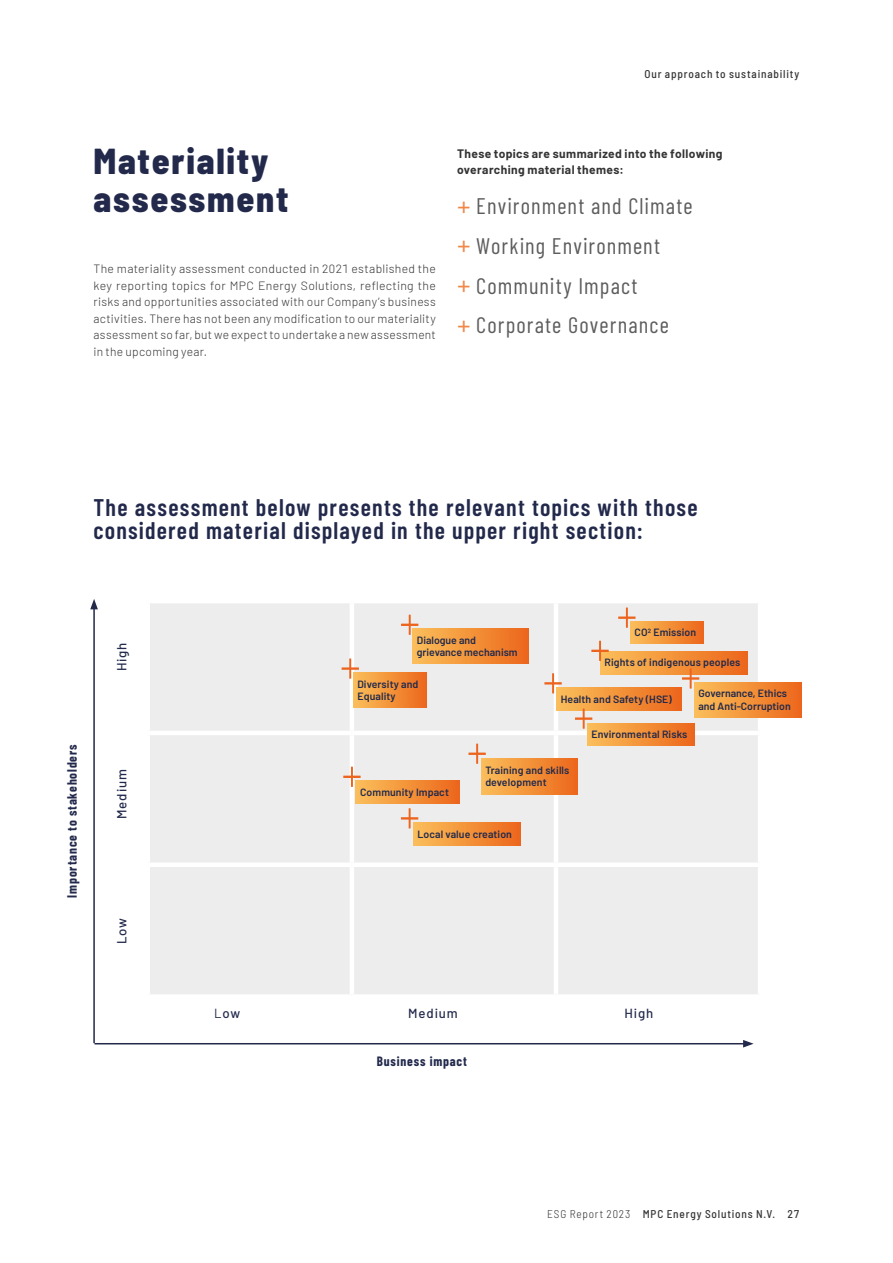
<style>
.page{position:relative;width:893px;height:1263px;background:#fff}
.page>*{position:absolute;margin:0;border:0;box-sizing:border-box;transform-origin:0 0}
.t1{font:800 semi-condensed 36px/37.5px "Barlow";letter-spacing:.05em;color:#22294b}
.t2{font:600 24px/22.5px "Barlow Condensed";letter-spacing:.05em;color:#22294b}
.t3{font:22.5px/39.8px "Barlow Condensed";letter-spacing:.05em;color:#5d5d5d}
.t4{font:700 13.2px "Barlow Condensed";letter-spacing:.065em;color:#22294b}
.t5{font:500 13.2px "Barlow";letter-spacing:.065em;color:#22294b}
.t6{font:300 12px/16.5px "Barlow";letter-spacing:.025em;color:#343434;text-align:justify}
.t7{font:700 12px/16.5px "Barlow";letter-spacing:.03em;color:#343434}
.t8{font:500 semi-condensed 11.25px "Barlow";letter-spacing:.075em;color:#343434}
.t9{font:600 10.5px/12.6px "Barlow";letter-spacing:.01em;color:#22294b}
.s1{font-family:"Barlow";font-size:27px;color:#f18647}
.s2{font-weight:400}
.s3{font-weight:300}
</style>
<div class="page">
<hr style="left:93px;top:607px;width:2px;height:436px;background:#22294b">
<svg style="left:90px;top:599px;width:8px;height:10px"></svg>
<hr style="left:94px;top:1043px;width:651px;height:1px;background:#22294b">
<svg style="left:743px;top:1040px;width:11px;height:7px"></svg>
<div style="left:150px;top:603px;width:608px;height:391px;background:#ededed"></div>
<hr style="left:146px;top:731px;width:206px;height:4px;background:#fff">
<hr style="left:352px;top:731px;width:204px;height:4px;background:#fff">
<hr style="left:556px;top:731px;width:206px;height:4px;background:#fff">
<div style="left:146px;top:862px;width:206px;height:5px;background:#fff"></div>
<div style="left:352px;top:862px;width:204px;height:5px;background:#fff"></div>
<div style="left:556px;top:862px;width:206px;height:5px;background:#fff"></div>
<hr style="left:350px;top:603px;width:4px;height:128px;background:#fff">
<hr style="left:554px;top:603px;width:4px;height:128px;background:#fff">
<hr style="left:350px;top:735px;width:4px;height:127px;background:#fff">
<hr style="left:554px;top:735px;width:4px;height:127px;background:#fff">
<hr style="left:350px;top:867px;width:4px;height:127px;background:#fff">
<hr style="left:554px;top:867px;width:4px;height:127px;background:#fff">
<div style="left:353px;top:672px;width:74px;height:36px;background:linear-gradient(to right,#fbc05a,#ec681c)"></div>
<div style="left:413px;top:629px;width:116px;height:35px;background:linear-gradient(to right,#fbbf5a,#ec671b)"></div>
<div style="left:481px;top:759px;width:96px;height:35px;background:linear-gradient(to right,#fbc05a,#ec681c)"></div>
<div style="left:356px;top:781px;width:103px;height:22px;background:linear-gradient(to right,#fbbf5a,#ec671b)"></div>
<div style="left:413px;top:823px;width:108px;height:22px;background:linear-gradient(to right,#fbc05a,#ec671b)"></div>
<div style="left:630px;top:621px;width:74px;height:23px;background:linear-gradient(to right,#fbc05b,#ec681c)"></div>
<div style="left:694px;top:682px;width:108px;height:35px;background:linear-gradient(to right,#fbc05a,#ec671b)"></div>
<div style="left:600px;top:651px;width:148px;height:23px;background:linear-gradient(to right,#fbc05a,#ec671b)"></div>
<div style="left:557px;top:688px;width:124px;height:22px;background:linear-gradient(to right,#fbbf5a,#ec681b)"></div>
<div style="left:587px;top:723px;width:108px;height:23px;background:linear-gradient(to right,#fbc05a,#ec671b)"></div>
<svg style="left:343px;top:767px;width:18px;height:20px"></svg>
<svg style="left:342px;top:658px;width:17px;height:21px"></svg>
<svg style="left:401px;top:615px;width:17px;height:20px"></svg>
<svg style="left:468px;top:744px;width:18px;height:20px"></svg>
<svg style="left:401px;top:808px;width:17px;height:20px"></svg>
<svg style="left:682px;top:668px;width:17px;height:21px"></svg>
<svg style="left:591px;top:641px;width:18px;height:20px"></svg>
<svg style="left:544px;top:673px;width:18px;height:20px"></svg>
<svg style="left:575px;top:708px;width:17px;height:21px"></svg>
<svg style="left:618px;top:607px;width:18px;height:21px"></svg>
<p class="t8" style="left:644px;top:66px;width:156px">Our approach to sustainability</p>
<h1 class="t1" style="left:94px;top:140px;width:196px">Materiality assessment</h1>
<p class="t6" style="left:94px;top:260px;width:344px">The materiality assessment conducted in 2021 established the key reporting topics for MPC Energy Solutions, reflecting the risks and opportunities associated with our Company’s business activities. There has not been any modification to our materiality assessment so far, but we expect to undertake a new assessment in the upcoming year.</p>
<p class="t7" style="left:457px;top:144px;width:267px">These topics are summarized into the following overarching material themes:</p>
<h3 class="t3" style="left:457px;top:184px;width:237px"><span class="s1">+</span> Environment and Climate <span class="s1">+</span> Working Environment<br><span class="s1">+</span> Community Impact<br><span class="s1">+</span> Corporate Governance</h3>
<h2 class="t2" style="left:94px;top:495px;width:606px">The assessment below presents the relevant topics with those considered material displayed in the upper right section:</h2>
<p class="t4" style="left:63px;top:898px;width:155px;rotate:-90deg">Importance to stakeholders</p>
<p class="t5" style="left:112px;top:671px;width:30px;rotate:-90deg">High</p>
<p class="t5" style="left:112px;top:819px;width:51px;rotate:-90deg">Medium</p>
<p class="t5" style="left:112px;top:944px;width:28px;rotate:-90deg">Low</p>
<p class="t9" style="left:417px;top:633px;width:102px">Dialogue and grievance mechanism</p>
<p class="t9" style="left:357px;top:677px;width:63px">Diversity and<br>Equality</p>
<p class="t9" style="left:635px;top:625px;width:63px">CO<sup>2</sup> Emission</p>
<p class="t9" style="left:605px;top:655px;width:137px">Rights of indigenous peoples</p>
<p class="t9" style="left:561px;top:692px;width:113px">Health and Safety (HSE)</p>
<p class="t9" style="left:591px;top:727px;width:97px">Environmental Risks</p>
<p class="t9" style="left:698px;top:686px;width:94px">Governance, Ethics and Anti-Corruption</p>
<p class="t9" style="left:485px;top:763px;width:86px">Training and skills development</p>
<p class="t9" style="left:360px;top:785px;width:90px">Community Impact</p>
<p class="t9" style="left:417px;top:827px;width:96px">Local value creation</p>
<p class="t5" style="left:214px;top:1004px;width:28px"><span class="s2">L</span>ow</p>
<p class="t5" style="left:408px;top:1004px;width:51px">Medium</p>
<p class="t5" style="left:625px;top:1004px;width:30px">High</p>
<p class="t4" style="left:377px;top:1052px;width:92px">Business impact</p>
<p class="t8" style="left:547px;top:1205px;width:254px"><span class="s3">ESG Report 2023</span> MPC Energy Solutions N.V. 27</p>
</div>
